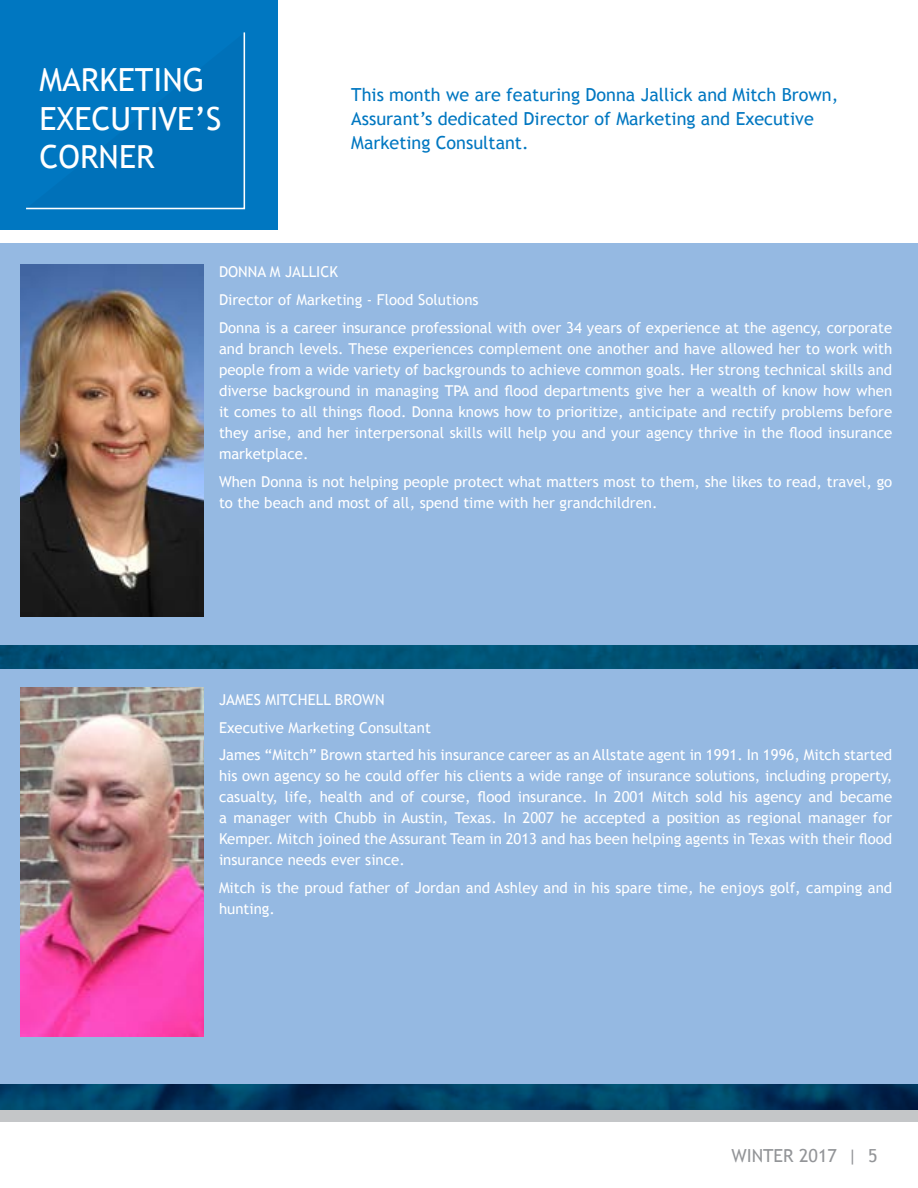
<style>
.page{position:relative;width:918px;height:1188px;background:#fff}
.page>*{position:absolute;margin:0;border:0;box-sizing:border-box;transform-origin:0 0}
.t1{font:31.8px/38.2px "Trebuchet MS";color:#fff}
.t2{font:18px/24px "Trebuchet MS";color:#0077c1}
.t3{font:18px "Trebuchet MS";color:#939598}
.t4{font:15px/21px "Trebuchet MS";color:#fff}
</style>
<div class="page">
<div style="left:0;top:0;width:278px;height:230px;background:#0077c1"></div>
<svg style="left:0;top:645px;width:918px;height:465px;background:#02476c"></svg>
<div style="left:0;top:244px;width:918px;height:401px;background:#95b9e2"></div>
<img style="left:21px;top:265px;width:183px;height:351px">
<div style="left:0;top:670px;width:918px;height:414px;background:#95b9e2"></div>
<img style="left:21px;top:688px;width:183px;height:348px">
<svg style="left:26px;top:32px;width:220px;height:178px"></svg>
<div style="left:0;top:1110px;width:918px;height:11px;background:#c4c6c8"></div>
<h1 class="t1" style="left:40px;top:61px;width:183px">MARKETING<br>EXECUTIVE’S<br>CORNER</h1>
<p class="t2" style="left:351px;top:83px;width:489px">This month we are featuring Donna Jallick and Mitch Brown,<br>Assurant’s dedicated Director of Marketing and Executive<br>Marketing Consultant.</p>
<p class="t4" style="left:219px;top:258px;width:675px;line-height:27.8px">DONNA M JALLICK<br>Director of Marketing - Flood Solutions<br>Donna is a career insurance professional with over 34 years of experience at the agency, corporate</p>
<p class="t4" style="left:219px;top:338px;width:675px;text-align:justify">and branch levels. These experiences complement one another and have allowed her to work with people from a wide variety of backgrounds to achieve common goals. Her strong technical skills and diverse background in managing TPA and flood departments give her a wealth of know how when it comes to all things flood. Donna knows how to prioritize, anticipate and rectify problems before they arise, and her interpersonal skills will help you and your agency thrive in the flood insurance marketplace.</p>
<p class="t4" style="left:219px;top:471px;width:675px">When Donna is not helping people protect what matters most to them, she likes to read, travel, go to the beach and most of all, spend time with her grandchildren.</p>
<p class="t4" style="left:219px;top:686px;width:675px;line-height:27.8px">JAMES MITCHELL BROWN<br>Executive Marketing Consultant<br>James “Mitch” Brown started his insurance career as an Allstate agent in 1991. In 1996, Mitch started</p>
<p class="t4" style="left:219px;top:766px;width:675px;text-align:justify">his own agency so he could offer his clients a wide range of insurance solutions, including property, casualty, life, health and of course, flood insurance. In 2001 Mitch sold his agency and became a manager with Chubb in Austin, Texas. In 2007 he accepted a position as regional manager for Kemper. Mitch joined the Assurant Team in 2013 and has been helping agents in Texas with their flood insurance needs ever since.</p>
<p class="t4" style="left:219px;top:878px;width:675px">Mitch is the proud father of Jordan and Ashley and in his spare time, he enjoys golf, camping and hunting.</p>
<p class="t3" style="left:731px;top:1145px;width:148px">WINTER 2017 | 5</p>
</div>
